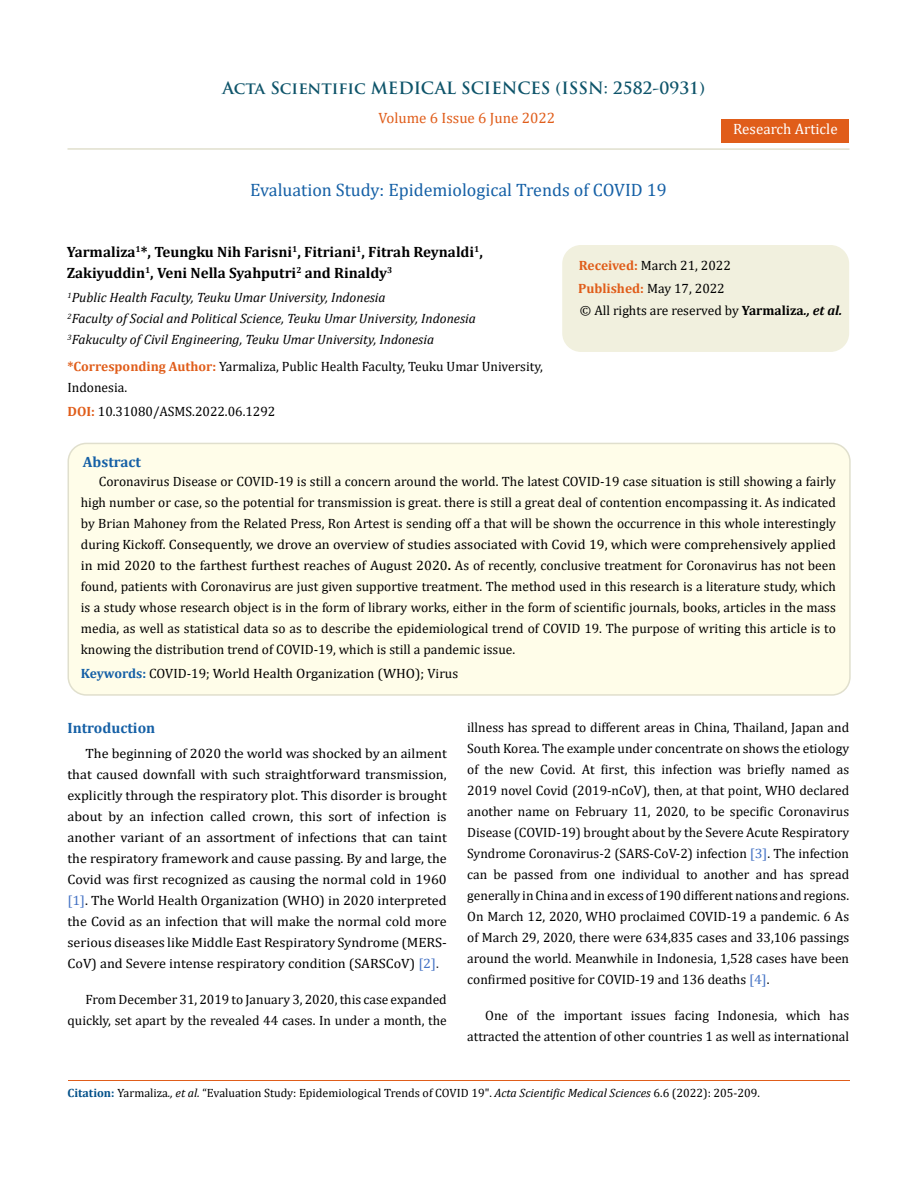
<style>
.page{position:relative;width:917px;height:1188px;background:#fff}
.page>*{position:absolute;margin:0;border:0;box-sizing:border-box;transform-origin:0 0}
.t1{font:18px "Cambria";color:#1560a6}
.t2{font:700 16.5px "Trajan Pro";color:#0e546a}
.t3{font:700 15px/21px "Cambria";color:#000}
.t4{font:15px "Cambria";color:#e05d1a}
.t5{font:700 15px "Cambria";color:#1560a6}
.t6{font:15px "Cambria";color:#fff}
.t7{font:13.5px/21px "Cambria";color:#000}
.t8{font:13.5px/21px "Cambria";color:#000;text-align:justify;scale:1.05 1}
.t9{font:italic 13.5px/21px "Cambria";color:#000}
.t10{font:12px "Cambria";color:#000}
.s1{font-weight:700;color:#e05d1a}
.s2{font-weight:700}
.s3{font-weight:700;font-style:italic}
.s4{font-weight:700;color:#1560a6}
.s5{color:#4472c4}
.s6{color:#202124}
.s7{font-weight:700;color:#035089}
.s8{font-style:italic}
</style>
<div class="page">
<div style="left:721px;top:119px;width:128px;height:23px;background:#e05d1a"></div>
<div style="left:563px;top:246px;width:285px;height:105px;background:#f1f0de;border-radius:18px"></div>
<div style="left:562px;top:245px;width:287px;height:107px;border:2px solid #f1f0de;border-radius:18px"></div>
<div style="left:68px;top:443px;width:781px;height:252px;background:#fffde9;border-radius:18px"></div>
<div style="left:67px;top:443px;width:783px;height:253px;border:2px solid #e0dfcd;border-radius:18px"></div>
<hr style="left:68px;top:1081px;width:781px;height:1px;background:#e05d1a">
<hr style="left:67px;top:148px;width:782px;height:2px;background:#e0dfcd">
<p class="t2" style="left:222px;top:77px;width:484px">Acta Scientific MEDICAL SCIENCES (ISSN: 2582-0931)</p>
<p class="t4" style="left:378px;top:109px;width:178px">Volume 6 Issue 6 June 2022</p>
<h1 class="t1" style="left:250px;top:180px;width:418px">Evaluation Study: Epidemiological Trends of COVID 19</h1>
<p class="t6" style="left:733px;top:120px;width:106px">Research Article</p>
<p class="t3" style="left:67px;top:241px;width:418px">Yarmaliza<sup>1</sup>*, Teungku Nih Farisni<sup>1</sup>, Fitriani<sup>1</sup>, Fitrah Reynaldi<sup>1</sup>,<br>Zakiyuddin<sup>1</sup>, Veni Nella Syahputri<sup>2</sup> and Rinaldy<sup>3</sup></p>
<p class="t9" style="left:67px;top:287px;width:410px"><sup>1</sup>Public Health Faculty, Teuku Umar University, Indonesia<br><sup>2</sup>Faculty of Social and Political Science, Teuku Umar University, Indonesia<br><sup>3</sup>Fakuculty of Civil Engineering, Teuku Umar University, Indonesia</p>
<p class="t7" style="left:67px;top:355px;width:477px"><span class="s1">*Corresponding Author:</span> Yarmaliza, Public Health Faculty, Teuku Umar University,<br>Indonesia.</p>
<p class="t7" style="left:67px;top:401px;width:209px"><span class="s1">DOI:</span> 10.31080/ASMS.2022.06.1292</p>
<p class="t7" style="left:578px;top:254px;width:154px;line-height:23px"><span class="s1">Received:</span> March 21, 2022<br><span class="s1">Published:</span> May 17, 2022</p>
<p class="t7" style="left:580px;top:300px;width:264px">© All rights are reserved by <span class="s2">Yarmaliza</span><span class="s3">., et al.</span></p>
<p class="t5" style="left:83px;top:451px;width:60px">Abstract</p>
<p class="t7" style="left:81px;top:471px;width:756px;text-align:justify;text-indent:18px">Coronavirus Disease or COVID-19 is still a concern around the world. The latest COVID-19 case situation is still showing a fairly high number or case, so the potential for transmission is great. there is still a great deal of contention encompassing it. As indicated by Brian Mahoney from the Related Press, Ron Artest is sending off a that will be shown the occurrence in this whole interestingly during Kickoff. Consequently, we drove an overview of studies associated with Covid 19, which were comprehensively applied in mid 2020 to the farthest furthest reaches of August 2020<span class="s2">.</span> As of recently, conclusive treatment for Coronavirus has not been found, patients with Coronavirus are just given supportive treatment. The method used in this research is a literature study, which is a study whose research object is in the form of library works, either in the form of scientific journals, books, articles in the mass media, as well as statistical data so as to describe the epidemiological trend of COVID 19. The purpose of writing this article is to knowing the distribution trend of COVID-19, which is still a pandemic issue.</p>
<p class="t7" style="left:81px;top:663px;width:379px"><span class="s4">Keywords:</span> COVID-19; World Health Organization (WHO); Virus</p>
<p class="t5" style="left:67px;top:717px;width:89px">Introduction</p>
<p class="t8" style="left:67px;top:743px;width:363px;text-indent:18px">The beginning of 2020 the world was shocked by an ailment that caused downfall with such straightforward transmission, explicitly through the respiratory plot. This disorder is brought about by an infection called crown, this sort of infection is another variant of an assortment of infections that can taint the respiratory framework and cause passing. By and large, the Covid was first recognized as causing the normal cold in 1960 <span class="s5">[1]</span>. The World Health Organization (WHO) in 2020 interpreted the Covid as an infection that will make the normal cold more serious diseases like Middle East Respiratory Syndrome (MERS-CoV) and Severe intense respiratory condition (SARSCoV) <span class="s5">[2]</span><span class="s6">.</span></p>
<p class="t7" style="left:67px;top:989px;width:381px;text-align:right">From December 31, 2019 to January 3, 2020, this case expanded quickly, set apart by the revealed 44 cases. In under a month, the</p>
<p class="t7" style="left:467px;top:717px;width:383px;text-align:justify">illness has spread to different areas in China, Thailand, Japan and South Korea. The example under concentrate on shows the etiology of the new Covid. At first, this infection was briefly named as 2019 novel Covid (2019-nCoV), then, at that point, WHO declared another name on February 11, 2020, to be specific Coronavirus Disease (COVID-19) brought about by the Severe Acute Respiratory Syndrome Coronavirus-2 (SARS-CoV-2) infection <span class="s5">[3]</span>. The infection can be passed from one individual to another and has spread generally in China and in excess of 190 different nations and regions.<br>On March 12, 2020, WHO proclaimed COVID-19 a pandemic. 6 As of March 29, 2020, there were 634,835 cases and 33,106 passings around the world. Meanwhile in Indonesia, 1,528 cases have been confirmed positive for COVID-19 and 136 deaths <span class="s5">[4]</span>.</p>
<p class="t7" style="left:467px;top:1005px;width:383px;text-align:right">One of the important issues facing Indonesia, which has attracted the attention of other countries 1 as well as international</p>
<p class="t10" style="left:68px;top:1086px;width:693px"><span class="s7">Citation:</span> Yarmaliza<span class="s8">., et al.</span> “Evaluation Study: Epidemiological Trends of COVID 19". <span class="s8">Acta Scientific Medical Sciences</span> 6.6 (2022): 205-209.</p>
</div>
